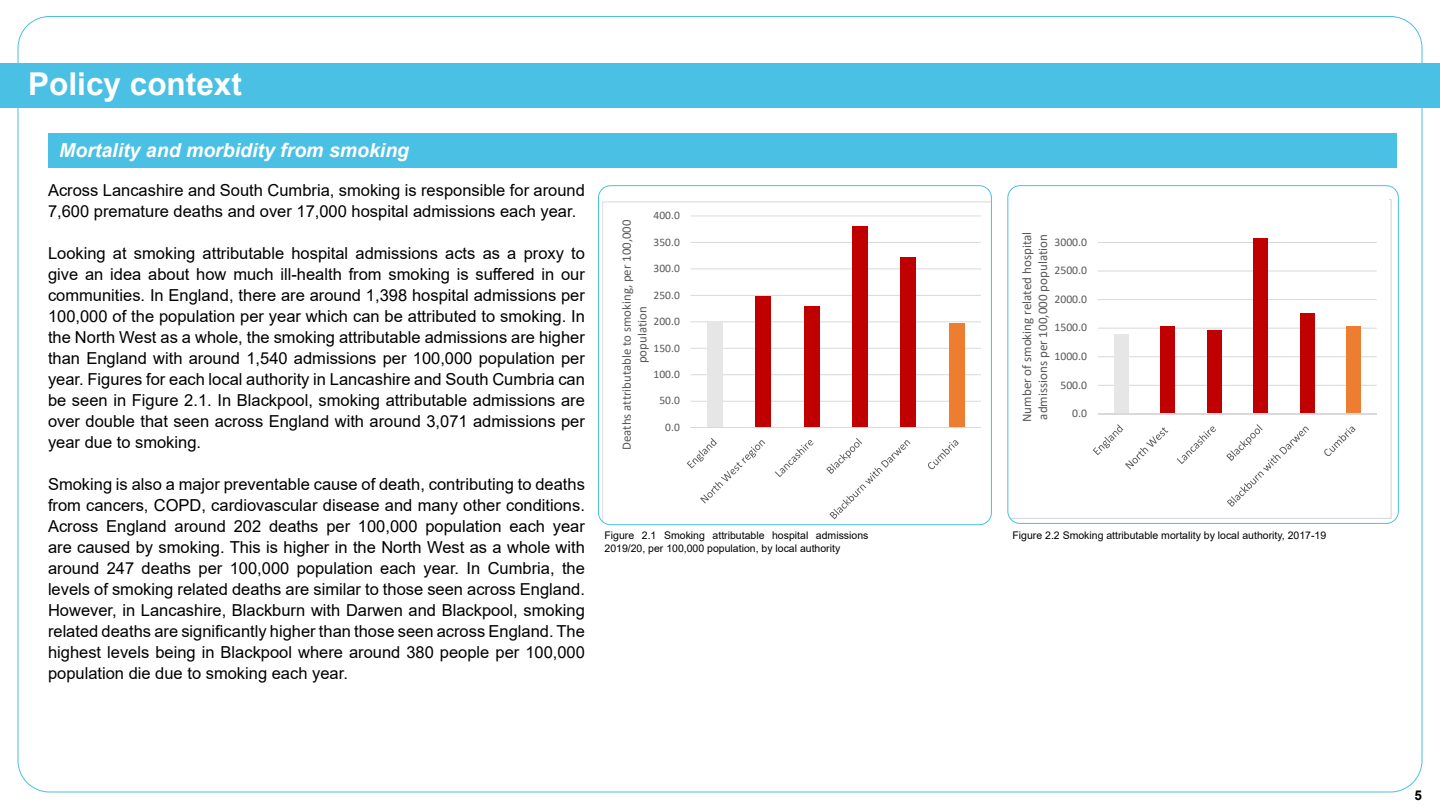
<style>
.page{position:relative;width:1440px;height:810px;background:#fff}
.page>*{position:absolute;margin:0;border:0;box-sizing:border-box;transform-origin:0 0}
.t1{font:700 31.5px "Arial";color:#fff}
.t2{font:italic 700 19.5px "Arial";color:#fff}
.t3{font:16.5px/21px "Arial";color:#000;text-align:justify}
.t4{font:700 13.5px "Arial";color:#000}
.t5{font:13.05px/15.8px "Calibri";color:#595959}
.t6{font:12.83px/15.6px "Calibri";color:#595959;text-align:center}
.t7{font:11.7px "Calibri";color:#595959}
.t8{font:11.55px "Calibri";color:#595959}
.t9{font:10.5px/12.6px "Arial";color:#000}
</style>
<div class="page">
<div style="left:0;top:63px;width:1440px;height:45px;background:#49c0e4"></div>
<div style="left:48px;top:134px;width:1348px;height:34px;background:#49c0e4"></div>
<svg style="left:1009px;top:199px;width:382px;height:320px"></svg>
<div style="left:1008px;top:186px;width:381px;height:37px;background:#fff"></div>
<div style="left:1007px;top:185px;width:392px;height:339px;border:1px solid #49c0e4;border-radius:12px"></div>
<svg style="left:602px;top:201px;width:388px;height:324px"></svg>
<div style="left:598px;top:185px;width:394px;height:340px;border:1px solid #49c0e4;border-radius:12px"></div>
<h1 class="t1" style="left:28px;top:62px;width:215px">Policy context</h1>
<p class="t2" style="left:59px;top:137px;width:351px">Mortality and morbidity from smoking</p>
<p class="t3" style="left:48px;top:180px;width:538px">Across Lancashire and South Cumbria, smoking is responsible for around<br>7,600 premature deaths and over 17,000 hospital admissions each year.</p>
<p class="t3" style="left:48px;top:243px;width:539px">Looking at smoking attributable hospital admissions acts as a proxy to give an idea about how much ill-health from smoking is suffered in our communities. In England, there are around 1,398 hospital admissions per 100,000 of the population per year which can be attributed to smoking. In the North West as a whole, the smoking attributable admissions are higher than England with around 1,540 admissions per 100,000 population per year. Figures for each local authority in Lancashire and South Cumbria can be seen in Figure 2.1. In Blackpool, smoking attributable admissions are over double that seen across England with around 3,071 admissions per year due to smoking.</p>
<p class="t3" style="left:48px;top:474px;width:538px">Smoking is also a major preventable cause of death, contributing to deaths from cancers, COPD, cardiovascular disease and many other conditions.<br>Across England around 202 deaths per 100,000 population each year are caused by smoking. This is higher in the North West as a whole with around 247 deaths per 100,000 population each year. In Cumbria, the levels of smoking related deaths are similar to those seen across England.<br>However, in Lancashire, Blackburn with Darwen and Blackpool, smoking related deaths are significantly higher than those seen across England. The highest levels being in Blackpool where around 380 people per 100,000 population die due to smoking each year.</p>
<p class="t8" style="left:654px;top:207px;width:28px">400.0</p>
<p class="t6" style="left:618px;top:450px;width:232px;rotate:-90deg">Deaths attributable to smoking, per 100,000 population</p>
<p class="t8" style="left:654px;top:234px;width:28px">350.0</p>
<p class="t8" style="left:654px;top:260px;width:28px">300.0</p>
<p class="t8" style="left:654px;top:287px;width:28px">250.0</p>
<p class="t8" style="left:654px;top:313px;width:28px">200.0</p>
<p class="t8" style="left:654px;top:340px;width:28px">150.0</p>
<p class="t8" style="left:654px;top:366px;width:28px">100.0</p>
<p class="t8" style="left:659px;top:393px;width:22px">50.0</p>
<p class="t8" style="left:665px;top:419px;width:16px">0.0</p>
<p class="t5" style="left:1019px;top:422px;width:192px;rotate:-90deg">Number of smoking related hospital admissions per 100,000 population</p>
<p class="t7" style="left:1055px;top:234px;width:34px">3000.0</p>
<p class="t7" style="left:1055px;top:262px;width:34px">2500.0</p>
<p class="t7" style="left:1055px;top:291px;width:34px">2000.0</p>
<p class="t7" style="left:1055px;top:319px;width:34px">1500.0</p>
<p class="t7" style="left:1055px;top:348px;width:34px">1000.0</p>
<p class="t7" style="left:1060px;top:377px;width:28px">500.0</p>
<p class="t7" style="left:1072px;top:405px;width:16px">0.0</p>
<p class="t9" style="left:604px;top:529px;width:265px">Figure 2.1 Smoking attributable hospital admissions<br>2019/20, per 100,000 population, by local authority</p>
<p class="t9" style="left:1012px;top:529px;width:315px">Figure 2.2 Smoking attributable mortality by local authority, 2017-19</p>
<p class="t4" style="left:1414px;top:785px;width:9px">5</p>
</div>
